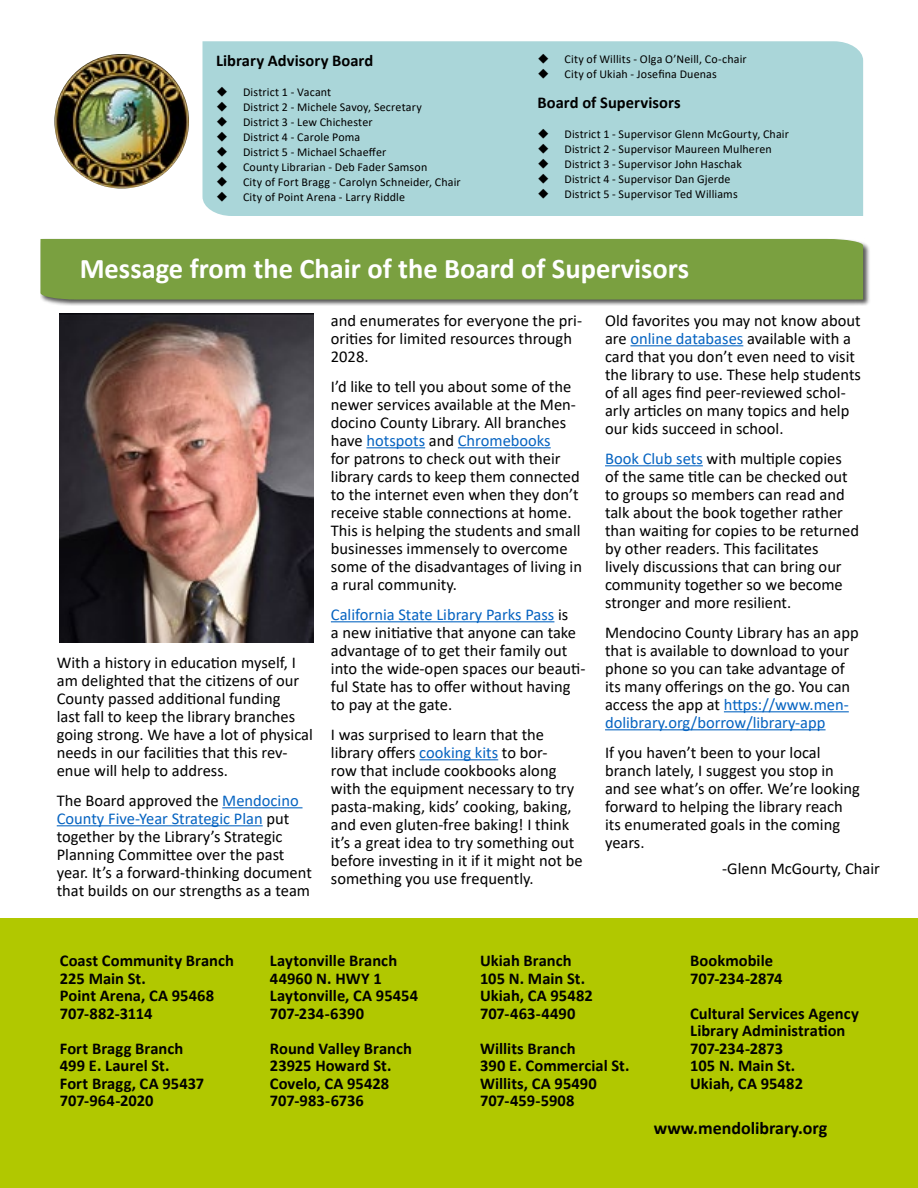
<style>
.page{position:relative;width:918px;height:1188px;background:#fff}
.page>*{position:absolute;margin:0;border:0;box-sizing:border-box;transform-origin:0 0}
.t1{font:700 28.5px "Calibri";color:#fff}
.t2{font:700 18px "Calibri";color:#000}
.t3{font:16.5px/18px "Calibri";color:#000}
.t4{font:700 16.5px/17.5px "Calibri";color:#000}
.t5{font:12px/15px "Calibri";letter-spacing:.015em;color:#000}
.s1{color:#0563c1}
</style>
<div class="page">
<div style="left:0;top:918px;width:918px;height:270px;background:#b1c800"></div>
<div style="left:40px;top:238px;width:831px;height:68px;background:#000;opacity:.75"></div>
<div style="left:40px;top:239px;width:823px;height:61px;background:#7aa040"></div>
<img style="left:54px;top:54px;width:135px;height:135px;border-radius:67px">
<div style="left:203px;top:41px;width:660px;height:175px;background:#aad6d9"></div>
<hr style="left:222px;top:807px;width:81px;height:1px;background:#0563c1">
<hr style="left:57px;top:825px;width:206px;height:1px;background:#0563c1">
<hr style="left:366px;top:447px;width:59px;height:1px;background:#0563c1">
<hr style="left:458px;top:447px;width:93px;height:1px;background:#0563c1">
<hr style="left:331px;top:621px;width:223px;height:1px;background:#0563c1">
<hr style="left:419px;top:759px;width:79px;height:1px;background:#0563c1">
<hr style="left:630px;top:345px;width:113px;height:1px;background:#0563c1">
<hr style="left:605px;top:465px;width:98px;height:1px;background:#0563c1">
<hr style="left:724px;top:711px;width:125px;height:1px;background:#0563c1">
<hr style="left:605px;top:729px;width:221px;height:1px;background:#0563c1">
<img style="left:60px;top:314px;width:253px;height:328px">
<svg style="left:217px;top:87px;width:10px;height:115px"></svg>
<svg style="left:539px;top:54px;width:9px;height:25px"></svg>
<svg style="left:539px;top:129px;width:9px;height:70px"></svg>
<p class="t4" style="left:216px;top:52px;width:159px">Library Advisory Board</p>
<p class="t5" style="left:243px;top:85px;width:219px">District 1 - Vacant<br>District 2 - Michele Savoy, Secretary<br>District 3 - Lew Chichester<br>District 4 - Carole Poma<br>District 5 - Michael Schaeffer<br>County Librarian - Deb Fader Samson<br>City of Fort Bragg - Carolyn Schneider, Chair<br>City of Point Arena - Larry Riddle</p>
<p class="t5" style="left:565px;top:51px;width:184px">City of Willits - Olga O’Neill, Co-chair<br>City of Ukiah - Josefina Duenas</p>
<p class="t4" style="left:538px;top:94px;width:145px">Board of Supervisors</p>
<p class="t5" style="left:565px;top:126px;width:226px">District 1 - Supervisor Glenn McGourty, Chair District 2 - Supervisor Maureen Mulheren District 3 - Supervisor John Haschak<br>District 4 - Supervisor Dan Gjerde<br>District 5 - Supervisor Ted Williams</p>
<h1 class="t1" style="left:80px;top:249px;width:611px">Message from the Chair of the Board of Supervisors</h1>
<p class="t3" style="left:57px;top:653px;width:258px">With a history in education myself, I am delighted that the citizens of our County passed additional funding<br>last fall to keep the library branches going strong. We have a lot of physical needs in our facilities that this rev&shy;enue will help to address.</p>
<p class="t3" style="left:57px;top:791px;width:257px">The Board approved the <span class="s1">Mendocino County Five-Year Strategic Plan</span> put together by the Library’s Strategic Planning Committee over the past year. It’s a forward-thinking document that builds on our strengths as a team</p>
<p class="t3" style="left:331px;top:311px;width:253px">and enumerates for everyone the pri&shy;orities for limited resources through<br>2028.</p>
<p class="t3" style="left:331px;top:377px;width:253px">I’d like to tell you about some of the newer services available at the Men&shy;docino County Library. All branches have <span class="s1">hotspots</span> and <span class="s1">Chromebooks<br></span>for patrons to check out with their library cards to keep them connected to the internet even when they don’t receive stable connections at home.<br>This is helping the students and small businesses immensely to overcome some of the disadvantages of living in a rural community.</p>
<p class="t3" style="left:331px;top:605px;width:256px"><span class="s1">California State Library Parks Pass</span> is<br>a new initiative that anyone can take advantage of to get their family out into the wide-open spaces our beauti&shy;ful State has to offer without having to pay at the gate.</p>
<p class="t3" style="left:331px;top:725px;width:253px">I was surprised to learn that the library offers <span class="s1">cooking kits</span> to bor-<br>row that include cookbooks along with the equipment necessary to try pasta-making, kids’ cooking, baking, and even gluten-free baking! I think it’s a great idea to try something out before investing in it if it might not be something you use frequently.</p>
<p class="t3" style="left:605px;top:311px;width:257px">Old favorites you may not know about are <span class="s1">online databases</span> available with a card that you don’t even need to visit the library to use. These help students of all ages find peer-reviewed schol&shy;arly articles on many topics and help our kids succeed in school.</p>
<p class="t3" style="left:605px;top:449px;width:255px"><span class="s1">Book Club sets</span> with multiple copies of the same title can be checked out to groups so members can read and talk about the book together rather than waiting for copies to be returned by other readers. This facilitates<br>lively discussions that can bring our community together so we become stronger and more resilient.</p>
<p class="t3" style="left:605px;top:623px;width:255px">Mendocino County Library has an app that is available to download to your phone so you can take advantage of its many offerings on the go. You can access the app at <span class="s1">https://www.men&shy;dolibrary.org/borrow/library-app</span></p>
<p class="t3" style="left:605px;top:743px;width:256px">If you haven’t been to your local branch lately, I suggest you stop in and see what’s on offer. We’re looking forward to helping the library reach its enumerated goals in the coming years.</p>
<p class="t3" style="left:722px;top:859px;width:159px">-Glenn McGourty, Chair</p>
<p class="t4" style="left:60px;top:952px;width:176px">Coast Community Branch<br>225 Main St.<br>Point Arena, CA 95468<br>707-882-3114</p>
<p class="t4" style="left:60px;top:1039px;width:146px">Fort Bragg Branch<br>499 E. Laurel St.<br>Fort Bragg, CA 95437<br>707-964-2020</p>
<p class="t4" style="left:270px;top:952px;width:150px">Laytonville Branch<br>44960 N. HWY 1<br>Laytonville, CA 95454<br>707-234-6390</p>
<p class="t4" style="left:270px;top:1039px;width:144px">Round Valley Branch<br>23925 Howard St.<br>Covelo, CA 95428<br>707-983-6736</p>
<p class="t4" style="left:480px;top:952px;width:114px">Ukiah Branch<br>105 N. Main St.<br>Ukiah, CA 95482<br>707-463-4490</p>
<p class="t4" style="left:480px;top:1039px;width:151px">Willits Branch<br>390 E. Commercial St.<br>Willits, CA 95490<br>707-459-5908</p>
<p class="t4" style="left:690px;top:952px;width:94px">Bookmobile<br>707-234-2874</p>
<p class="t4" style="left:690px;top:1004px;width:170px">Cultural Services Agency<br>Library Administration<br>707-234-2873<br>105 N. Main St.<br>Ukiah, CA 95482</p>
<p class="t2" style="left:654px;top:1115px;width:175px">www.mendolibrary.org</p>
</div>
